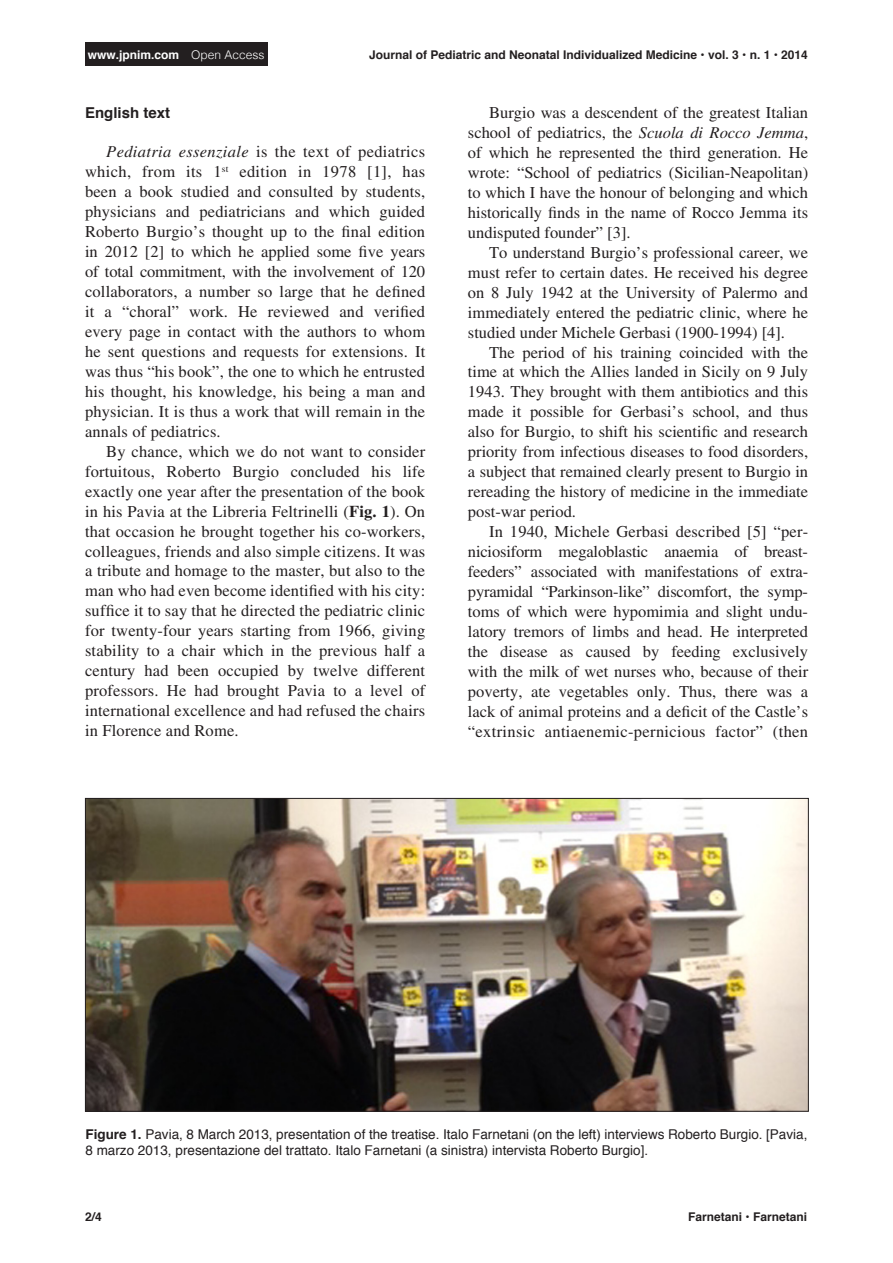
<style>
.page{position:relative;width:893px;height:1263px;background:#fff}
.page>*{position:absolute;margin:0;border:0;box-sizing:border-box;transform-origin:0 0}
.Body1{font:16.5px/20px "Times LT Std";color:#231f20;text-align:justify}
.Heading2{font:700 15px "Helvetica";color:#231f20}
.t1{font:13.5px/16.2px "Helvetica";color:#231f20}
.Footer_Left{font:700 12px "Helvetica";color:#231f20}
.Heading2-2{font:700 12px "Helvetica";color:#fff}
.Page_Left{font:700 12px "Helvetica";color:#231f20}
.s1{font-weight:300}
.s2{font-style:italic}
.s3{font-weight:700}
</style>
<div class="page">
<div style="left:85px;top:43px;width:182px;height:23px;background:#231f20"></div>
<img style="left:87px;top:800px;width:720px;height:310px">
<p class="Heading2-2" style="left:88px;top:45px;width:178px">www.jpnim.com <span class="s1">Open Access</span></p>
<p class="Footer_Left" style="left:369px;top:45px;width:440px">Journal of Pediatric and Neonatal Individualized Medicine • vol. 3 • n. 1 • 2014</p>
<p class="Heading2" style="left:85px;top:100px;width:87px">English text</p>
<p class="Body1" style="left:85px;top:142px;width:342px;text-indent:21px"><span class="s2">Pediatria essenziale</span> is the text of pediatrics which, from its 1<sup>st</sup> edition in 1978 [1], has been a book studied and consulted by students, physicians and pediatricians and which guided Roberto Burgio’s thought up to the final edition in 2012 [2] to which he applied some five years of total commitment, with the involvement of 120 collaborators, a number so large that he defined it a “choral” work. He reviewed and verified every page in contact with the authors to whom he sent questions and requests for extensions. It was thus “his book”, the one to which he entrusted his thought, his knowledge, his being a man and physician. It is thus a work that will remain in the annals of pediatrics.</p>
<p class="Body1" style="left:85px;top:441px;width:342px;text-indent:21px">By chance, which we do not want to consider fortuitous, Roberto Burgio concluded his life exactly one year after the presentation of the book in his Pavia at the Libreria Feltrinelli (<span class="s3">Fig. 1</span>). On that occasion he brought together his co-workers, colleagues, friends and also simple citizens. It was a tribute and homage to the master, but also to the man who had even become identified with his city: suffice it to say that he directed the pediatric clinic for twenty-four years starting from 1966, giving stability to a chair which in the previous half a century had been occupied by twelve different professors. He had brought Pavia to a level of international excellence and had refused the chairs in Florence and Rome.</p>
<p class="Body1" style="left:468px;top:103px;width:342px;text-indent:21px">Burgio was a descendent of the greatest Italian school of pediatrics, the <span class="s2">Scuola di Rocco Jemma</span>, of which he represented the third generation. He wrote: “School of pediatrics (Sicilian-Neapolitan) to which I have the honour of belonging and which historically finds in the name of Rocco Jemma its undisputed founder” [3].</p>
<p class="Body1" style="left:468px;top:242px;width:342px;text-indent:21px">To understand Burgio’s professional career, we must refer to certain dates. He received his degree on 8 July 1942 at the University of Palermo and immediately entered the pediatric clinic, where he studied under Michele Gerbasi (1900-1994) [4].</p>
<p class="Body1" style="left:468px;top:342px;width:342px;text-indent:21px">The period of his training coincided with the time at which the Allies landed in Sicily on 9 July 1943. They brought with them antibiotics and this made it possible for Gerbasi’s school, and thus also for Burgio, to shift his scientific and research priority from infectious diseases to food disorders, a subject that remained clearly present to Burgio in rereading the history of medicine in the immediate post-war period.</p>
<p class="Body1" style="left:468px;top:521px;width:342px;text-indent:21px">In 1940, Michele Gerbasi described [5] “per&shy;niciosiform megaloblastic anaemia of breast&shy;feeders” associated with manifestations of extra&shy;pyramidal “Parkinson-like” discomfort, the symp&shy;toms of which were hypomimia and slight undu&shy;latory tremors of limbs and head. He interpreted the disease as caused by feeding exclusively with the milk of wet nurses who, because of their poverty, ate vegetables only. Thus, there was a lack of animal proteins and a deficit of the Castle’s “extrinsic antiaenemic-pernicious factor” (then</p>
<p class="t1" style="left:85px;top:1127px;width:723px"><span class="s3">Figure 1.</span> Pavia, 8 March 2013, presentation of the treatise. Italo Farnetani (on the left) interviews Roberto Burgio. [Pavia,<br>8 marzo 2013, presentazione del trattato. Italo Farnetani (a sinistra) intervista Roberto Burgio].</p>
<p class="Page_Left" style="left:85px;top:1207px;width:18px">2/4</p>
<p class="Footer_Left" style="left:688px;top:1207px;width:120px">Farnetani • Farnetani</p>
</div>
